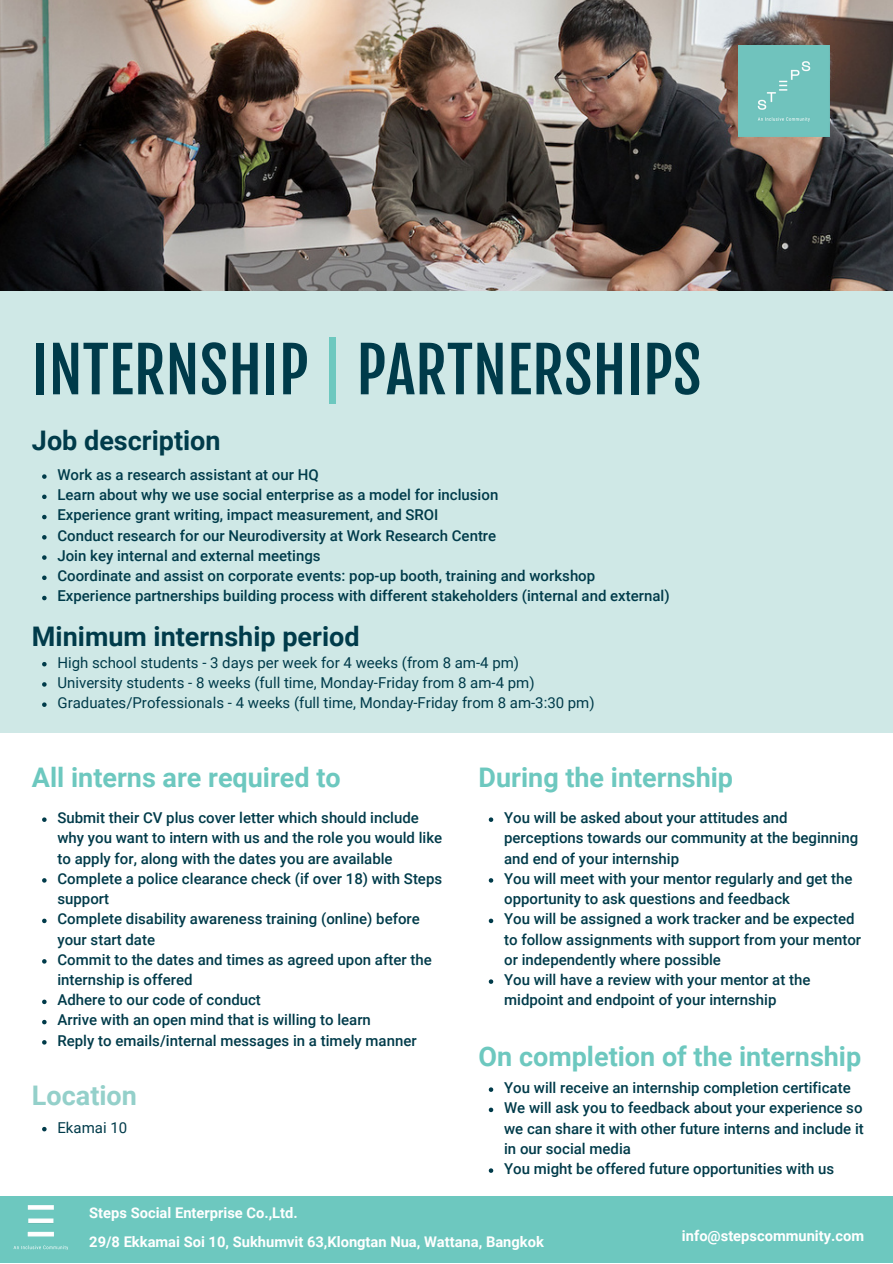
<style>
.page{position:relative;width:893px;height:1264px;background:#fff}
.page>*{position:absolute;margin:0;border:0;box-sizing:border-box;transform-origin:0 0}
.t1{font:61.8px "Fjalla One";color:#003b4a}
.t2{font:700 27px "Roboto";color:#6dc8bf}
.t3{font:700 27px "Roboto";color:#003b4a}
.t4{font:700 27px "Roboto";color:#94d0ca}
.t5{font:500 15px/20.2px "Roboto";color:#003b4a}
.t6{font:15px "Roboto";color:#003b4a}
.t7{font:700 14.7px "Roboto";color:#fff}
.s1{color:#6dc8bf}
</style>
<div class="page">
<img style="left:0;top:0;width:892px;height:291px">
<div style="left:0;top:291px;width:892px;height:441px;background:#cfe8e6"></div>
<div style="left:738px;top:46px;width:91px;height:91px;background:#70c3bd"></div>
<div style="left:0;top:1196px;width:892px;height:66px;background:#6dc8bf"></div>
<img style="left:13px;top:1205px;width:55px;height:45px">
<svg style="left:42px;top:474px;width:5px;height:5px"></svg>
<svg style="left:42px;top:494px;width:5px;height:5px"></svg>
<svg style="left:42px;top:515px;width:5px;height:4px"></svg>
<svg style="left:42px;top:535px;width:5px;height:4px"></svg>
<svg style="left:42px;top:555px;width:5px;height:5px"></svg>
<svg style="left:42px;top:575px;width:5px;height:5px"></svg>
<svg style="left:42px;top:596px;width:5px;height:4px"></svg>
<svg style="left:42px;top:662px;width:5px;height:4px"></svg>
<svg style="left:42px;top:682px;width:5px;height:4px"></svg>
<svg style="left:42px;top:702px;width:5px;height:5px"></svg>
<svg style="left:42px;top:1126px;width:5px;height:5px"></svg>
<svg style="left:42px;top:817px;width:5px;height:5px"></svg>
<svg style="left:42px;top:878px;width:5px;height:4px"></svg>
<svg style="left:42px;top:918px;width:5px;height:5px"></svg>
<svg style="left:42px;top:959px;width:5px;height:4px"></svg>
<svg style="left:42px;top:999px;width:5px;height:5px"></svg>
<svg style="left:42px;top:1019px;width:5px;height:5px"></svg>
<svg style="left:42px;top:1040px;width:5px;height:4px"></svg>
<svg style="left:488px;top:817px;width:5px;height:5px"></svg>
<svg style="left:488px;top:878px;width:5px;height:4px"></svg>
<svg style="left:488px;top:918px;width:5px;height:5px"></svg>
<svg style="left:488px;top:979px;width:5px;height:4px"></svg>
<svg style="left:488px;top:1087px;width:5px;height:4px"></svg>
<svg style="left:488px;top:1107px;width:5px;height:5px"></svg>
<svg style="left:488px;top:1168px;width:5px;height:4px"></svg>
<p class="t1" style="left:32px;top:332px;width:671px">INTERNSHIP <span class="s1">|</span> PARTNERSHIPS</p>
<p class="t3" style="left:32px;top:425px;width:190px">Job description</p>
<p class="t5" style="left:57px;top:464px;width:263px">Work as a research assistant at our HQ</p>
<p class="t5" style="left:57px;top:485px;width:442px">Learn about why we use social enterprise as a model for inclusion</p>
<p class="t5" style="left:57px;top:505px;width:382px">Experience grant writing, impact measurement, and SROI</p>
<p class="t5" style="left:57px;top:525px;width:440px">Conduct research for our Neurodiversity at Work Research Centre</p>
<p class="t5" style="left:57px;top:545px;width:265px">Join key internal and external meetings</p>
<p class="t5" style="left:57px;top:566px;width:539px">Coordinate and assist on corporate events: pop-up booth, training and workshop</p>
<p class="t5" style="left:57px;top:586px;width:613px">Experience partnerships building process with different stakeholders (internal and external)</p>
<p class="t3" style="left:32px;top:621px;width:329px">Minimum internship period</p>
<p class="t6" style="left:57px;top:653px;width:463px">High school students - 3 days per week for 4 weeks (from 8 am-4 pm)</p>
<p class="t6" style="left:57px;top:674px;width:478px">University students - 8 weeks (full time, Monday-Friday from 8 am-4 pm)</p>
<p class="t6" style="left:57px;top:694px;width:538px">Graduates/Professionals - 4 weeks (full time, Monday-Friday from 8 am-3:30 pm)</p>
<p class="t2" style="left:32px;top:762px;width:310px">All interns are required to</p>
<p class="t2" style="left:478px;top:762px;width:256px">During the internship</p>
<p class="t5" style="left:57px;top:807px;width:386px">Submit their CV plus cover letter which should include why you want to intern with us and the role you would like to apply for, along with the dates you are available</p>
<p class="t5" style="left:57px;top:868px;width:386px">Complete a police clearance check (if over 18) with Steps support</p>
<p class="t5" style="left:57px;top:909px;width:364px">Complete disability awareness training (online) before your start date</p>
<p class="t5" style="left:57px;top:949px;width:376px">Commit to the dates and times as agreed upon after the internship is offered</p>
<p class="t5" style="left:57px;top:990px;width:205px">Adhere to our code of conduct</p>
<p class="t5" style="left:57px;top:1010px;width:315px">Arrive with an open mind that is willing to learn</p>
<p class="t5" style="left:57px;top:1030px;width:361px">Reply to emails/internal messages in a timely manner</p>
<p class="t4" style="left:32px;top:1080px;width:106px">Location</p>
<p class="t6" style="left:57px;top:1118px;width:71px">Ekamai 10</p>
<p class="t5" style="left:504px;top:807px;width:355px">You will be asked about your attitudes and perceptions towards our community at the beginning and end of your internship</p>
<p class="t5" style="left:504px;top:868px;width:350px">You will meet with your mentor regularly and get the opportunity to ask questions and feedback</p>
<p class="t5" style="left:504px;top:909px;width:358px">You will be assigned a work tracker and be expected to follow assignments with support from your mentor or independently where possible</p>
<p class="t5" style="left:504px;top:969px;width:308px">You will have a review with your mentor at the midpoint and endpoint of your internship</p>
<p class="t2" style="left:478px;top:1041px;width:384px">On completion of the internship</p>
<p class="t5" style="left:504px;top:1077px;width:348px">You will receive an internship completion certificate</p>
<p class="t5" style="left:504px;top:1097px;width:361px;text-align:justify">We will ask you to feedback about your experience so we can share it with other future interns and include it in our social media</p>
<p class="t5" style="left:504px;top:1158px;width:331px">You might be offered future opportunities with us</p>
<p class="t7" style="left:89px;top:1203px;width:210px">Steps Social Enterprise Co.,Ltd.</p>
<p class="t7" style="left:89px;top:1232px;width:456px">29/8 Ekkamai Soi 10, Sukhumvit 63,Klongtan Nua, Wattana, Bangkok</p>
<p class="t7" style="left:682px;top:1227px;width:184px">info@stepscommunity.com</p>
</div>
